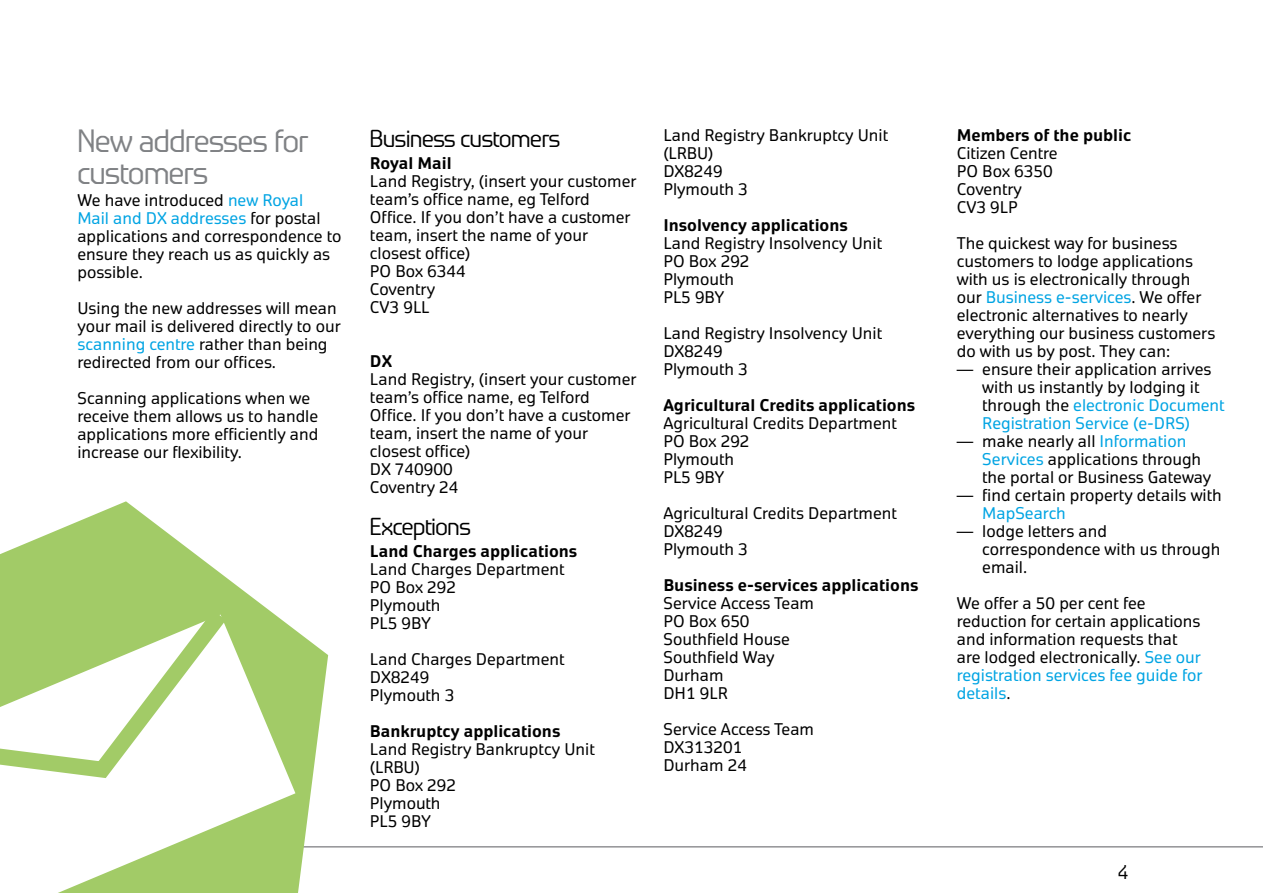
<style>
.page{position:relative;width:1263px;height:893px;background:#fff}
.page>*{position:absolute;margin:0;border:0;box-sizing:border-box;transform-origin:0 0}
.LL_Head_21{font:31.5px/31.5px "Geo Headline";letter-spacing:-.01em;color:#808285}
.LL_Head_16{font:24px "Geo Headline";letter-spacing:-.01em;color:#000}
.t1{font:19.5px "Geo Headline";color:#000}
.LL_body_0_after{font:16.5px/18px "Geo";color:#000}
.LL_body_1{font:16.5px/18px "Geo";color:#000}
.LL_body_0_after-2{font:700 16.5px "Geo";color:#000}
.s1{color:#00a4e3}
</style>
<div class="page">
<hr style="left:0;top:846px;width:1263px;height:1px;background:#8e8e91">
<svg style="left:0;top:501px;width:328px;height:392px"></svg>
<svg style="left:0;top:615px;width:295px;height:278px"></svg>
<svg style="left:0;top:593px;width:242px;height:193px"></svg>
<p class="LL_Head_21" style="left:77px;top:126px;width:232px">New addresses for customers</p>
<p class="LL_body_1" style="left:77px;top:191px;width:266px">We have introduced <span class="s1">new Royal<br>Mail and DX addresses</span> for postal applications and correspondence to ensure they reach us as quickly as possible.</p>
<p class="LL_body_1" style="left:77px;top:299px;width:265px">Using the new addresses will mean your mail is delivered directly to our <span class="s1">scanning centre</span> rather than being redirected from our offices.</p>
<p class="LL_body_1" style="left:77px;top:389px;width:242px">Scanning applications when we receive them allows us to handle applications more efficiently and increase our flexibility.</p>
<p class="LL_Head_16" style="left:370px;top:125px;width:192px">Business customers</p>
<p class="LL_body_0_after-2" style="left:370px;top:154px;width:83px">Royal Mail</p>
<p class="LL_body_1" style="left:370px;top:172px;width:268px">Land Registry, (insert your customer team’s office name, eg Telford<br>Office. If you don’t have a customer team, insert the name of your closest office)<br>PO Box 6344<br>Coventry<br>CV3 9LL</p>
<p class="LL_body_0_after-2" style="left:370px;top:352px;width:24px">DX</p>
<p class="LL_body_0_after" style="left:370px;top:370px;width:268px">Land Registry, (insert your customer team’s office name, eg Telford<br>Office. If you don’t have a customer team, insert the name of your closest office)</p>
<p class="LL_body_0_after" style="left:370px;top:460px;width:84px">DX 740900</p>
<p class="LL_body_0_after" style="left:370px;top:478px;width:90px">Coventry 24</p>
<p class="LL_Head_16" style="left:370px;top:513px;width:102px">Exceptions</p>
<p class="LL_body_0_after-2" style="left:370px;top:542px;width:209px">Land Charges applications</p>
<p class="LL_body_0_after" style="left:370px;top:560px;width:196px">Land Charges Department</p>
<p class="LL_body_0_after" style="left:370px;top:578px;width:88px">PO Box 292</p>
<p class="LL_body_0_after" style="left:370px;top:596px;width:72px">Plymouth</p>
<p class="LL_body_0_after" style="left:370px;top:614px;width:63px">PL5 9BY</p>
<p class="LL_body_0_after" style="left:370px;top:650px;width:196px">Land Charges Department</p>
<p class="LL_body_0_after" style="left:370px;top:668px;width:61px">DX8249</p>
<p class="LL_body_0_after" style="left:370px;top:686px;width:86px">Plymouth 3</p>
<p class="LL_body_0_after-2" style="left:370px;top:722px;width:192px">Bankruptcy applications</p>
<p class="LL_body_0_after" style="left:370px;top:740px;width:226px">Land Registry Bankruptcy Unit (LRBU)</p>
<p class="LL_body_0_after" style="left:370px;top:776px;width:88px">PO Box 292</p>
<p class="LL_body_0_after" style="left:370px;top:794px;width:72px">Plymouth</p>
<p class="LL_body_0_after" style="left:370px;top:812px;width:63px">PL5 9BY</p>
<p class="LL_body_0_after" style="left:663px;top:126px;width:226px">Land Registry Bankruptcy Unit (LRBU)</p>
<p class="LL_body_0_after" style="left:663px;top:162px;width:61px">DX8249</p>
<p class="LL_body_0_after" style="left:663px;top:180px;width:86px">Plymouth 3</p>
<p class="LL_body_0_after-2" style="left:663px;top:216px;width:186px">Insolvency applications</p>
<p class="LL_body_0_after" style="left:663px;top:234px;width:220px">Land Registry Insolvency Unit</p>
<p class="LL_body_0_after" style="left:663px;top:252px;width:88px">PO Box 292</p>
<p class="LL_body_0_after" style="left:663px;top:270px;width:72px">Plymouth</p>
<p class="LL_body_0_after" style="left:663px;top:288px;width:63px">PL5 9BY</p>
<p class="LL_body_0_after" style="left:663px;top:324px;width:220px">Land Registry Insolvency Unit</p>
<p class="LL_body_0_after" style="left:663px;top:342px;width:61px">DX8249</p>
<p class="LL_body_0_after" style="left:663px;top:360px;width:86px">Plymouth 3</p>
<p class="LL_body_0_after-2" style="left:663px;top:396px;width:253px">Agricultural Credits applications</p>
<p class="LL_body_0_after" style="left:663px;top:414px;width:235px">Agricultural Credits Department</p>
<p class="LL_body_0_after" style="left:663px;top:432px;width:88px">PO Box 292</p>
<p class="LL_body_0_after" style="left:663px;top:450px;width:72px">Plymouth</p>
<p class="LL_body_0_after" style="left:663px;top:468px;width:63px">PL5 9BY</p>
<p class="LL_body_0_after" style="left:663px;top:504px;width:235px">Agricultural Credits Department</p>
<p class="LL_body_0_after" style="left:663px;top:522px;width:61px">DX8249</p>
<p class="LL_body_0_after" style="left:663px;top:540px;width:86px">Plymouth 3</p>
<p class="LL_body_0_after-2" style="left:663px;top:576px;width:257px">Business e-services applications</p>
<p class="LL_body_0_after" style="left:663px;top:594px;width:152px">Service Access Team</p>
<p class="LL_body_0_after" style="left:663px;top:612px;width:88px">PO Box 650</p>
<p class="LL_body_0_after" style="left:663px;top:630px;width:128px">Southfield House</p>
<p class="LL_body_0_after" style="left:663px;top:648px;width:113px">Southfield Way</p>
<p class="LL_body_0_after" style="left:663px;top:666px;width:62px">Durham</p>
<p class="LL_body_0_after" style="left:663px;top:684px;width:66px">DH1 9LR</p>
<p class="LL_body_0_after" style="left:663px;top:720px;width:152px">Service Access Team</p>
<p class="LL_body_0_after" style="left:663px;top:738px;width:80px">DX313201</p>
<p class="LL_body_0_after" style="left:663px;top:756px;width:85px">Durham 24</p>
<p class="LL_body_0_after-2" style="left:957px;top:126px;width:176px">Members of the public</p>
<p class="LL_body_0_after" style="left:957px;top:144px;width:102px">Citizen Centre</p>
<p class="LL_body_0_after" style="left:957px;top:162px;width:97px">PO Box 6350</p>
<p class="LL_body_0_after" style="left:957px;top:180px;width:67px">Coventry</p>
<p class="LL_body_0_after" style="left:957px;top:198px;width:62px">CV3 9LP</p>
<p class="LL_body_0_after" style="left:957px;top:234px;width:260px">The quickest way for business customers to lodge applications with us is electronically through our <span class="s1">Business e-services</span>. We offer electronic alternatives to nearly everything our business customers do with us by post. They can:</p>
<p class="LL_body_0_after" style="left:982px;top:360px;width:244px;text-indent:-26px">— ensure their application arrives with us instantly by lodging it through the <span class="s1">electronic Document<br>Registration Service (e-DRS)</span></p>
<p class="LL_body_0_after" style="left:982px;top:432px;width:230px;text-indent:-26px">— make nearly all <span class="s1">Information<br>Services</span> applications through the portal or Business Gateway</p>
<p class="LL_body_0_after" style="left:982px;top:486px;width:241px;text-indent:-26px">— find certain property details with<br><span class="s1">MapSearch</span></p>
<p class="LL_body_0_after" style="left:982px;top:522px;width:240px;text-indent:-26px">— lodge letters and correspondence with us through email.</p>
<p class="LL_body_1" style="left:957px;top:594px;width:247px">We offer a 50 per cent fee reduction for certain applications and information requests that are lodged electronically. <span class="s1">See our registration services fee guide for details</span>.</p>
<p class="t1" style="left:1118px;top:862px;width:11px">4</p>
</div>
